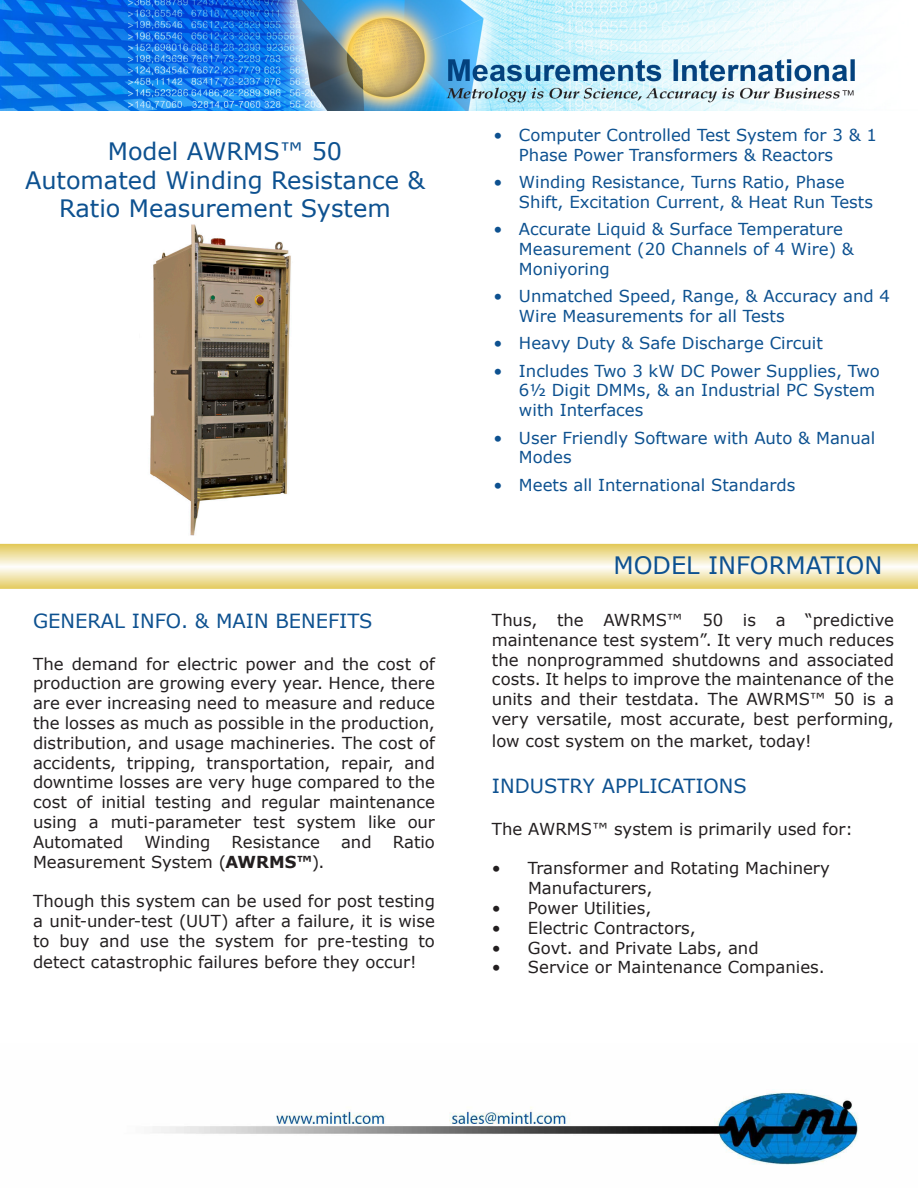
<style>
.page{position:relative;width:918px;height:1188px;background:#fff}
.page>*{position:absolute;margin:0;border:0;box-sizing:border-box;transform-origin:0 0}
.t1{font:24px "Verdana";color:#0d5190}
.t2{font:19.5px "Verdana";color:#0d5190}
.t3{font:16.5px/19.8px "Verdana";color:#231f20;text-align:justify}
.t4{font:16.5px/19.8px "Verdana";color:#0d5190}
.s1{font-weight:700}
</style>
<div class="page">
<img style="left:152px;top:1089px;width:707px;height:76px">
<svg style="left:0;top:544px;width:918px;height:45px;background:#f0e3aa"></svg>
<img style="left:150px;top:224px;width:141px;height:312px">
<img style="left:0;top:0;width:855px;height:111px">
<p class="t1" style="left:108px;top:136px;width:236px">Model AWRMS™ 50</p>
<p class="t1" style="left:25px;top:165px;width:401px">Automated Winding Resistance &amp;</p>
<p class="t1" style="left:59px;top:193px;width:333px">Ratio Measurement System</p>
<p class="t2" style="left:33px;top:609px;width:341px">GENERAL INFO. &amp; MAIN BENEFITS</p>
<p class="t3" style="left:33px;top:654px;width:404px">The demand for electric power and the cost of production are growing every year. Hence, there are ever increasing need to measure and reduce the losses as much as possible in the production, distribution, and usage machineries. The cost of accidents, tripping, transportation, repair, and downtime losses are very huge compared to the cost of initial testing and regular maintenance using a muti-parameter test system like our Automated</p>
<p class="t3" style="left:144px;top:832px;width:68px">Winding</p>
<p class="t3" style="left:232px;top:832px;width:90px">Resistance</p>
<p class="t3" style="left:341px;top:832px;width:32px">and</p>
<p class="t3" style="left:393px;top:832px;width:44px">Ratio</p>
<p class="t3" style="left:33px;top:852px;width:293px">Measurement System (<span class="s1">AWRMS™</span>).</p>
<p class="t3" style="left:33px;top:892px;width:404px">Though this system can be used for post testing a unit-under-test (UUT) after a failure, it is wise to buy and use the system for pre-testing to</p>
<p class="t3" style="left:33px;top:953px;width:385px">detect catastrophic failures before they occur!</p>
<p class="t4" style="left:519px;top:126px;width:359px;text-indent:-26px">• Computer Controlled Test System for 3 &amp; 1<br>Phase Power Transformers &amp; Reactors</p>
<p class="t4" style="left:519px;top:173px;width:355px;text-indent:-26px">• Winding Resistance, Turns Ratio, Phase<br>Shift, Excitation Current, &amp; Heat Run Tests</p>
<p class="t4" style="left:519px;top:220px;width:336px;text-indent:-26px">• Accurate Liquid &amp; Surface Temperature<br>Measurement (20 Channels of 4 Wire) &amp;<br>Moniyoring</p>
<p class="t4" style="left:519px;top:287px;width:373px;text-indent:-26px">• Unmatched Speed, Range, &amp; Accuracy and 4<br>Wire Measurements for all Tests</p>
<p class="t4" style="left:493px;top:334px;width:331px">• Heavy Duty &amp; Safe Discharge Circuit</p>
<p class="t4" style="left:519px;top:361px;width:362px;text-indent:-26px">• Includes Two 3 kW DC Power Supplies, Two<br>6½ Digit DMMs, &amp; an Industrial PC System with Interfaces</p>
<p class="t4" style="left:519px;top:428px;width:358px;text-indent:-26px">• User Friendly Software with Auto &amp; Manual<br>Modes</p>
<p class="t4" style="left:493px;top:475px;width:303px">• Meets all International Standards</p>
<p class="t1" style="left:614px;top:550px;width:270px">MODEL INFORMATION</p>
<p class="t3" style="left:492px;top:610px;width:404px">Thus, the AWRMS™ 50 is a “predictive maintenance test system”. It very much reduces the nonprogrammed shutdowns and associated costs. It helps to improve the maintenance of the units and their testdata. The AWRMS™ 50 is a very versatile, most accurate, best performing,</p>
<p class="t3" style="left:492px;top:731px;width:321px">low cost system on the market, today!</p>
<p class="t2" style="left:492px;top:774px;width:256px">INDUSTRY APPLICATIONS</p>
<p class="t3" style="left:492px;top:819px;width:362px">The AWRMS™ system is primarily used for:</p>
<p class="t3" style="left:492px;top:859px;width:339px">• Transformer and Rotating Machinery</p>
<p class="t3" style="left:528px;top:878px;width:126px">Manufacturers,</p>
<p class="t3" style="left:492px;top:898px;width:161px">• Power Utilities,</p>
<p class="t3" style="left:492px;top:918px;width:205px">• Electric Contractors,</p>
<p class="t3" style="left:492px;top:938px;width:268px">• Govt. and Private Labs, and</p>
<p class="t3" style="left:492px;top:958px;width:334px">• Service or Maintenance Companies.</p>
</div>
